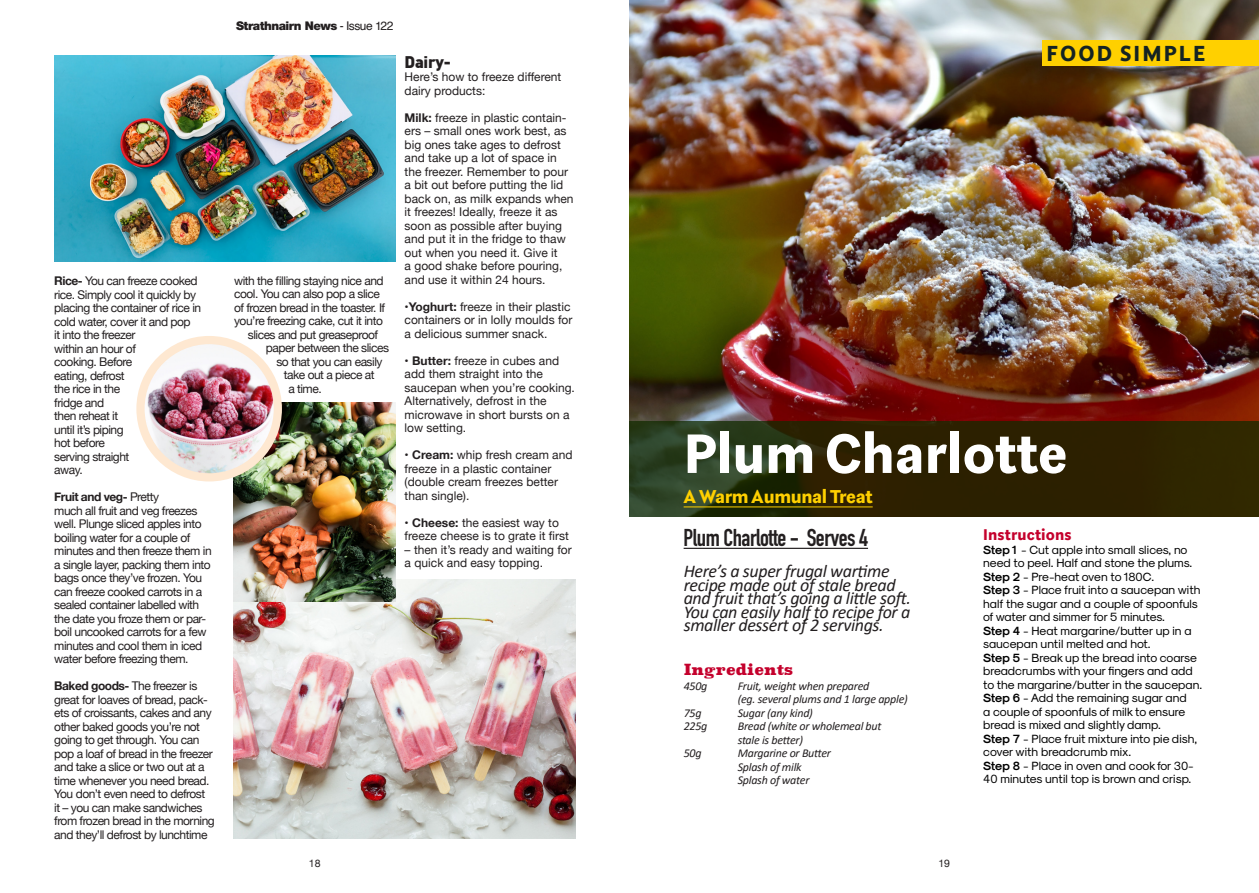
<style>
.page{position:relative;width:1259px;height:893px;background:#fff}
.page>*{position:absolute;margin:0;border:0;box-sizing:border-box;transform-origin:0 0}
.ParaStyle01-Leading{font:900 54px "Rubiesque";letter-spacing:-.005em;color:#fff}
.List_Paragraph{font:700 24px "DIN Condensed";letter-spacing:-.02em;color:#231f20}
.ParaStyle01-Leading-2{font:900 21px "Rubiesque";letter-spacing:.1em;color:#142323}
.List_Paragraph-2{font:italic 18px/13.5px "Calibri";letter-spacing:-.02em;color:#231f20}
.ParaStyle07-Leading{font:900 18px "Rubiesque";letter-spacing:-.02em;color:#ffd000}
.t1{font:900 16.5px "DIN";letter-spacing:-.02em;color:#231f20}
.ParaStyle01-Leading-3{font:900 15px "Rubiesque";letter-spacing:.01em;color:#c4002c}
.List_Paragraph-3{font:900 15px "Superclarendon";color:#c4002c}
.t2{font:12px/13.5px "Helvetica Neue";letter-spacing:-.04em;color:#231f20}
.t3{font:12px/13.5px "Helvetica Neue";color:#231f20}
.List_Paragraph-4{font:12px/13.5px "Sk Modernist Regular";color:#000}
.List_Paragraph-5{font:italic 12px "Calibri";letter-spacing:-.02em;color:#231f20}
.List_Paragraph-6{font:12px "Sk Modernist Regular";letter-spacing:-.02em;color:#000}
.t4{font:900 12px "Helvetica Neue";letter-spacing:-.04em;color:#231f20}
.t5{font:10.5px "Helvetica Neue";color:#231f20}
.s1{font-weight:700}
.s2{font-family:"Helvetica";font-weight:400}
.s3{font-family:"Sk Modernist Bold"}
</style>
<div class="page">
<img style="left:630px;top:0;width:629px;height:421px">
<svg style="left:629px;top:421px;width:630px;height:95px;background:#2c2908"></svg>
<hr style="left:683px;top:506px;width:189px;height:1px;background:#ffd000">
<hr style="left:683px;top:548px;width:185px;height:1px;background:#231f20">
<div style="left:1042px;top:40px;width:217px;height:26px;background:#ffd000"></div>
<img style="left:54px;top:55px;width:342px;height:207px">
<img style="left:234px;top:580px;width:341px;height:259px">
<img style="left:234px;top:403px;width:162px;height:198px">
<div style="left:136px;top:336px;width:146px;height:145px;background:#fee8d1;border-radius:50%"></div>
<img style="left:145px;top:344px;width:129px;height:129px;border-radius:65px">
<p class="t2" style="left:54px;top:275px;width:148px"><span class="s1">Rice-</span> You can freeze cooked rice. Simply cool it quickly by placing the container of rice in cold water, cover it and pop<br>it into the freezer<br>within an hour of<br>cooking. Before<br>eating, defrost<br>the rice in the<br>fridge and<br>then reheat it<br>until it’s piping<br>hot before<br>serving straight<br>away.</p>
<p class="t2" style="left:54px;top:491px;width:159px"><span class="s1">Fruit and veg-</span> Pretty<br>much all fruit and veg freezes well. Plunge sliced apples into boiling water for a couple of minutes and then freeze them in a single layer, packing them into bags once they’ve frozen. You can freeze cooked carrots in a sealed container labelled with the date you froze them or par&shy;boil uncooked carrots for a few minutes and cool them in iced water before freezing them.</p>
<p class="t2" style="left:54px;top:680px;width:162px"><span class="s1">Baked goods-</span> The freezer is great for loaves of bread, pack&shy;ets of croissants, cakes and any other baked goods you’re not going to get through. You can pop a loaf of bread in the freezer and take a slice or two out at a time whenever you need bread.<br>You don’t even need to defrost<br>it – you can make sandwiches from frozen bread in the morning and they’ll defrost by lunchtime</p>
<p class="t4" style="left:236px;top:19px;width:159px">Strathnairn News <span class="s2">- Issue 122</span></p>
<p class="t2" style="left:234px;top:274px;width:151px">with the filling staying nice and</p>
<p class="t2" style="left:234px;top:288px;width:147px">cool. You can also pop a slice</p>
<p class="t2" style="left:234px;top:301px;width:153px">of frozen bread in the toaster. If</p>
<p class="t2" style="left:234px;top:315px;width:150px">you’re freezing cake, cut it into</p>
<p class="t2" style="left:248px;top:328px;width:132px">slices and put greaseproof</p>
<p class="t2" style="left:266px;top:342px;width:125px">paper between the slices</p>
<p class="t2" style="left:276px;top:355px;width:108px">so that you can easily</p>
<p class="t2" style="left:284px;top:369px;width:92px">take out a piece at</p>
<p class="t2" style="left:288px;top:382px;width:35px">a time.</p>
<p class="t1" style="left:405px;top:51px;width:48px">Dairy-</p>
<p class="t3" style="left:405px;top:71px;width:158px">Here’s how to freeze different dairy products:</p>
<p class="t3" style="left:405px;top:111px;width:170px"><span class="s1">Milk:</span> freeze in plastic contain&shy;ers – small ones work best, as big ones take ages to defrost and take up a lot of space in the freezer. Remember to pour a bit out before putting the lid back on, as milk expands when it freezes! Ideally, freeze it as soon as possible after buying and put it in the fridge to thaw out when you need it. Give it<br>a good shake before pouring, and use it within 24 hours.</p>
<p class="t3" style="left:405px;top:300px;width:169px"><span class="s1">•Yoghurt:</span> freeze in their plastic containers or in lolly moulds for a delicious summer snack.</p>
<p class="t3" style="left:405px;top:354px;width:172px"><span class="s1">• Butter:</span> freeze in cubes and add them straight into the saucepan when you’re cooking.<br>Alternatively, defrost in the microwave in short bursts on a low setting.</p>
<p class="t3" style="left:405px;top:449px;width:169px"><span class="s1">• Cream:</span> whip fresh cream and freeze in a plastic container (double cream freezes better than single).</p>
<p class="t3" style="left:405px;top:516px;width:166px"><span class="s1">• Cheese:</span> the easiest way to freeze cheese is to grate it first</p>
<p class="t3" style="left:405px;top:543px;width:169px">– then it’s ready and waiting for a quick and easy topping.</p>
<p class="ParaStyle01-Leading-2" style="left:1046px;top:39px;width:160px">FOOD SIMPLE</p>
<p class="ParaStyle01-Leading" style="left:683px;top:416px;width:385px">Plum Charlotte</p>
<p class="ParaStyle07-Leading" style="left:683px;top:484px;width:191px">A Warm Aumunal Treat</p>
<p class="List_Paragraph" style="left:683px;top:521px;width:186px">Plum Charlotte - Serves 4</p>
<p class="List_Paragraph-2" style="left:684px;top:564px;width:229px">Here’s a super frugal wartime recipe made out of stale bread and fruit that’s going a little soft.</p>
<p class="List_Paragraph-2" style="left:684px;top:604px;width:228px">You can easily half to recipe for a smaller dessert of 2 servings.</p>
<p class="List_Paragraph-3" style="left:684px;top:659px;width:111px">Ingredients</p>
<p class="List_Paragraph-5" style="left:684px;top:677px;width:25px">450g</p>
<p class="List_Paragraph-5" style="left:738px;top:677px;width:133px">Fruit, weight when prepared</p>
<p class="List_Paragraph-5" style="left:738px;top:691px;width:172px">(eg. several plums and 1 large apple)</p>
<p class="List_Paragraph-5" style="left:684px;top:704px;width:19px">75g</p>
<p class="List_Paragraph-5" style="left:738px;top:704px;width:77px">Sugar (any kind)</p>
<p class="List_Paragraph-5" style="left:684px;top:718px;width:25px">225g</p>
<p class="List_Paragraph-5" style="left:738px;top:718px;width:145px">Bread (white or wholemeal but</p>
<p class="List_Paragraph-5" style="left:738px;top:731px;width:67px">stale is better)</p>
<p class="List_Paragraph-5" style="left:684px;top:745px;width:19px">50g</p>
<p class="List_Paragraph-5" style="left:738px;top:745px;width:95px">Margarine or Butter</p>
<p class="List_Paragraph-5" style="left:738px;top:758px;width:65px">Splash of milk</p>
<p class="List_Paragraph-5" style="left:738px;top:772px;width:73px">Splash of water</p>
<p class="ParaStyle01-Leading-3" style="left:983px;top:524px;width:90px">Instructions</p>
<p class="List_Paragraph-4" style="left:983px;top:543px;width:211px"><span class="s3">Step 1</span> - Cut apple into small slices, no need to peel. Half and stone the plums.</p>
<p class="List_Paragraph-6" style="left:983px;top:570px;width:173px"><span class="s3">Step 2</span> - Pre-heat oven to 180C.</p>
<p class="List_Paragraph-4" style="left:983px;top:583px;width:219px"><span class="s3">Step 3</span> - Place fruit into a saucepan with half the sugar and a couple of spoonfuls of water and simmer for 5 minutes.</p>
<p class="List_Paragraph-4" style="left:983px;top:624px;width:210px"><span class="s3">Step 4</span> - Heat margarine/butter up in a saucepan until melted and hot.</p>
<p class="List_Paragraph-4" style="left:983px;top:651px;width:220px"><span class="s3">Step 5</span> - Break up the bread into coarse breadcrumbs with your fingers and add to the margarine/butter in the saucepan.</p>
<p class="List_Paragraph-4" style="left:983px;top:691px;width:205px;text-align:justify"><span class="s3">Step 6</span> - Add the remaining sugar and a couple of spoonfuls of milk to ensure bread is mixed and slightly damp.</p>
<p class="List_Paragraph-4" style="left:983px;top:732px;width:216px"><span class="s3">Step 7</span> - Place fruit mixture into pie dish, cover with breadcrumb mix.</p>
<p class="List_Paragraph-4" style="left:983px;top:759px;width:212px"><span class="s3">Step 8</span> - Place in oven and cook for 30-<br>40 minutes until top is brown and crisp.</p>
<p class="t5" style="left:309px;top:855px;width:13px">18</p>
<p class="t5" style="left:938px;top:855px;width:13px">19</p>
</div>
